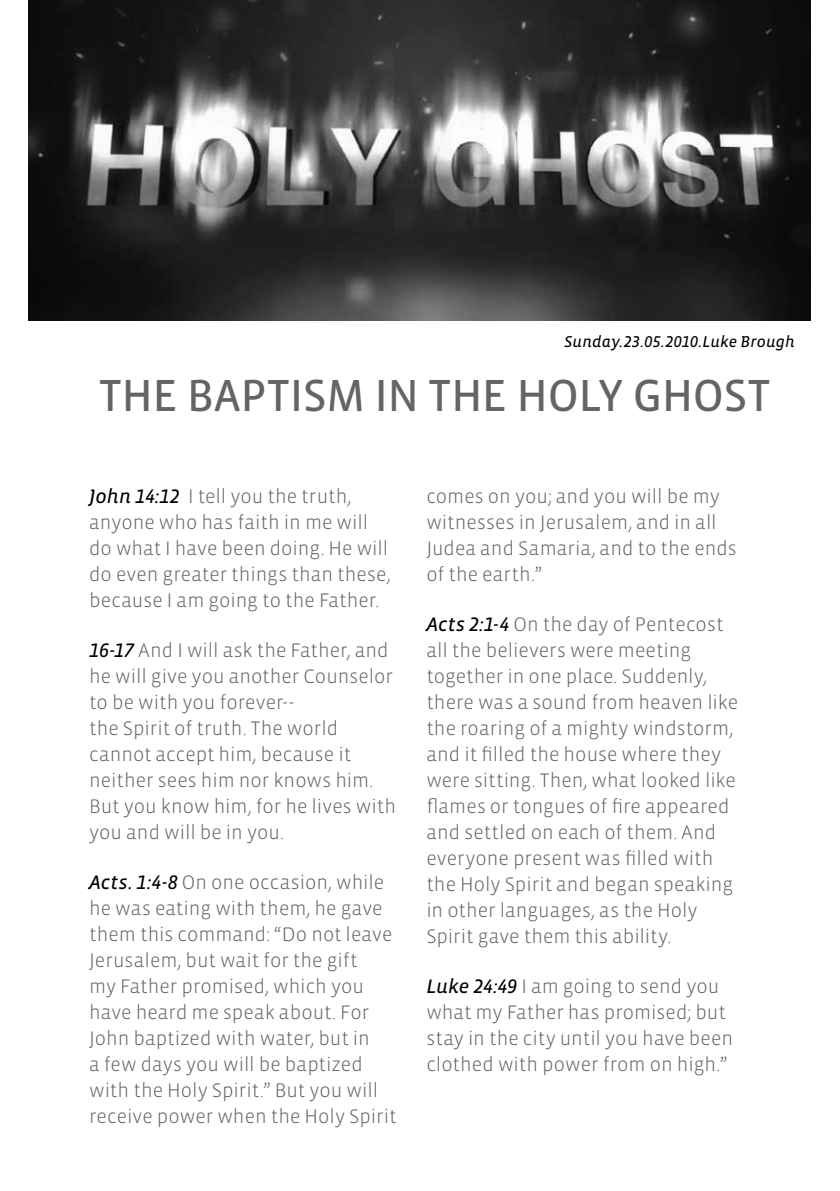
<style>
.page{position:relative;width:840px;height:1191px;background:#fff}
.page>*{position:absolute;margin:0;border:0;box-sizing:border-box;transform-origin:0 0}
.t1{font:46px "Vista Sans Reg";letter-spacing:-.01em;color:#636466}
.t2{font:300 20px/26px "Vista Sans";color:#636466}
.t3{font:16px "Vista Sans Alt Reg Ita";letter-spacing:.015em;color:#000}
.s1{font-family:"Vista Sans Alt Reg Ita";font-weight:400;color:#000}
</style>
<div class="page">
<img style="left:28px;top:0;width:781px;height:320px">
<p class="t3" style="left:564px;top:333px;width:232px">Sunday.23.05.2010.Luke Brough</p>
<h1 class="t1" style="left:99px;top:372px;width:670px">THE BAPTISM IN THE H OLY GHOST</h1>
<p class="t2" style="left:89px;top:483px;width:303px"><span class="s1">John 14:12</span> I tell you the truth, anyone who has faith in me will do what I have been doing. He will do even greater things than these, because I am going to the Father.</p>
<p class="t2" style="left:89px;top:637px;width:308px"><span class="s1">16-17</span> And I will ask the Father, and he will give you another Counselor to be with you forever--<br>the Spirit of truth. The world cannot accept him, because it neither sees him nor knows him.<br>But you know him, for he lives with you and will be in you.</p>
<p class="t2" style="left:89px;top:869px;width:309px"><span class="s1">Acts. 1:4-8</span> On one occasion, while he was eating with them, he gave them this command: “Do not leave<br>Jerusalem, but wait for the gift<br>my Father promised, which you have heard me speak about. For<br>John baptized with water, but in<br>a few days you will be baptized with the Holy Spirit.” But you will receive power when the Holy Spirit</p>
<p class="t2" style="left:426px;top:483px;width:312px">comes on you; and you will be my witnesses in Jerusalem, and in all<br>Judea and Samaria, and to the ends of the earth.”</p>
<p class="t2" style="left:426px;top:611px;width:313px"><span class="s1">Acts 2:1-4</span> On the day of Pentecost all the believers were meeting together in one place. Suddenly, there was a sound from heaven like the roaring of a mighty windstorm, and it filled the house where they were sitting. Then, what looked like flames or tongues of fire appeared and settled on each of them. And everyone present was filled with the Holy Spirit and began speaking in other languages, as the Holy<br>Spirit gave them this ability.</p>
<p class="t2" style="left:426px;top:973px;width:308px"><span class="s1">Luke 24:49</span> I am going to send you what my Father has promised; but stay in the city until you have been clothed with power from on high.”</p>
</div>
